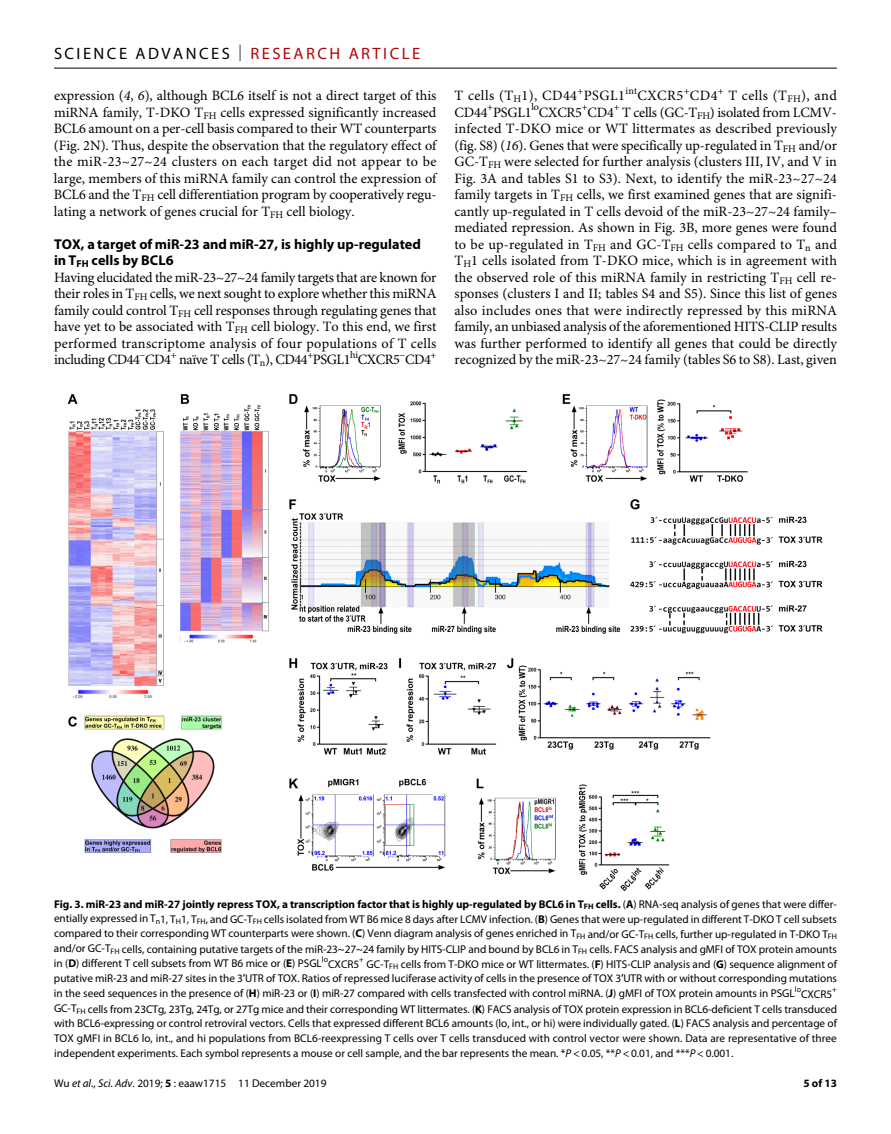
<style>
.page{position:relative;width:891px;height:1134px;background:#fff}
.page>*{position:absolute;margin:0;border:0;box-sizing:border-box;transform-origin:0 0}
.t1{font:16.5px "Myriad Pro";letter-spacing:.15em;color:#000}
.t2{font:14.25px/16.5px "Minion Pro";letter-spacing:-.005em;color:#000;text-align:justify}
.t3{font:700 14.25px/16.5px "Myriad Pro";color:#000}
.t4{font:11.25px/15px "Myriad Pro";color:#000;text-align:justify}
.t5{font:700 11.25px "Myriad Pro";color:#000}
.s1{font-weight:300}
.s2{color:#b10508}
.s3{font-style:italic}
.s4{font-weight:700}
</style>
<div class="page">
<hr style="left:54px;top:68px;width:783px;height:1px;background:#000">
<img style="left:67px;top:394px;width:756px;height:497px">
<p class="t1" style="left:54px;top:40px;width:368px">SCIENCE ADVANCES <span class="s1">|</span> <span class="s2">RESEARCH ARTICLE</span></p>
<p class="t2" style="left:54px;top:89px;width:384px">expression (<span class="s3">4</span>, <span class="s3">6</span>), although BCL6 itself is not a direct target of this miRNA family, T-DKO T<sub>FH</sub> cells expressed significantly increased BCL6 amount on a per-cell basis compared to their WT counterparts (Fig. 2N). Thus, despite the observation that the regulatory effect of the miR-23~27~24 clusters on each target did not appear to be large, members of this miRNA family can control the expression of BCL6 and the T<sub>FH</sub> cell differentiation program by cooperatively regu&shy;lating a network of genes crucial for T<sub>FH</sub> cell biology.</p>
<p class="t3" style="left:54px;top:234px;width:368px">TOX, a target of miR-23 and miR-27, is highly up-regulated in T<sub>FH</sub> cells by BCL6</p>
<p class="t2" style="left:54px;top:270px;width:384px">Having elucidated the miR-23~27~24 family targets that are known for their roles in T<sub>FH</sub> cells, we next sought to explore whether this miRNA family could control T<sub>FH</sub> cell responses through regulating genes that have yet to be associated with T<sub>FH</sub> cell biology. To this end, we first performed transcriptome analysis of four populations of T cells including CD44<sup>−</sup>CD4<sup>+</sup> naïve T cells (T<sub>n</sub>), CD44<sup>+</sup>PSGL1<sup>hi</sup>CXCR5<sup>−</sup>CD4<sup>+</sup></p>
<p class="t2" style="left:454px;top:89px;width:384px">T cells (T<sub>H</sub>1), CD44<sup>+</sup>PSGL1<sup>int</sup>CXCR5<sup>+</sup>CD4<sup>+</sup> T cells (T<sub>FH</sub>), and CD44<sup>+</sup>PSGL1<sup>lo</sup>CXCR5<sup>+</sup>CD4<sup>+</sup> T cells (GC-T<sub>FH</sub>) isolated from LCMV&shy;infected T-DKO mice or WT littermates as described previously (fig. S8) (<span class="s3">16</span>). Genes that were specifically up-regulated in T<sub>FH</sub> and/or GC-T<sub>FH</sub> were selected for further analysis (clusters III, IV, and V in Fig. 3A and tables S1 to S3). Next, to identify the miR-23~27~24 family targets in T<sub>FH</sub> cells, we first examined genes that are signifi&shy;cantly up-regulated in T cells devoid of the miR-23~27~24 family– mediated repression. As shown in Fig. 3B, more genes were found to be up-regulated in T<sub>FH</sub> and GC-T<sub>FH</sub> cells compared to T<sub>n</sub> and T<sub>H</sub>1 cells isolated from T-DKO mice, which is in agreement with the observed role of this miRNA family in restricting T<sub>FH</sub> cell re&shy;sponses (clusters I and II; tables S4 and S5). Since this list of genes also includes ones that were indirectly repressed by this miRNA family, an unbiased analysis of the aforementioned HITS-CLIP results was further performed to identify all genes that could be directly recognized by the miR-23~27~24 family (tables S6 to S8). Last, given</p>
<p class="t4" style="left:54px;top:896px;width:785px"><span class="s4">Fig. 3. miR-23 and miR-27 jointly repress TOX, a transcription factor that is highly up-regulated by BCL6 in T</span><sub>FH</sub> <span class="s4">cells.</span> (<span class="s4">A</span>) RNA-seq analysis of genes that were differ&shy;entially expressed in T<sub>n</sub>1, T<sub>H</sub>1, T<sub>FH</sub>, and GC-T<sub>FH</sub> cells isolated from WT B6 mice 8 days after LCMV infection. (<span class="s4">B</span>) Genes that were up-regulated in different T-DKO T cell subsets compared to their corresponding WT counterparts were shown. (<span class="s4">C</span>) Venn diagram analysis of genes enriched in T<sub>FH</sub> and/or GC-T<sub>FH</sub> cells, further up-regulated in T-DKO T<sub>FH </sub>and/or GC-T<sub>FH</sub> cells, containing putative targets of the miR-23~27~24 family by HITS-CLIP and bound by BCL6 in T<sub>FH</sub> cells. FACS analysis and gMFI of TOX protein amounts in (<span class="s4">D</span>) different T cell subsets from WT B6 mice or (<span class="s4">E</span>) PSGL<sup>lo</sup>CXCR5<sup>+</sup> GC-T<sub>FH</sub> cells from T-DKO mice or WT littermates. (<span class="s4">F</span>) HITS-CLIP analysis and (<span class="s4">G</span>) sequence alignment of putative miR-23 and miR-27 sites in the 3′UTR of TOX. Ratios of repressed luciferase activity of cells in the presence of TOX 3′UTR with or without corresponding mutations in the seed sequences in the presence of (<span class="s4">H</span>) miR-23 or (<span class="s4">I</span>) miR-27 compared with cells transfected with control miRNA. (<span class="s4">J</span>) gMFI of TOX protein amounts in PSGL<sup>lo</sup>CXCR5<sup>+ </sup>GC-T<sub>FH</sub> cells from 23CTg, 23Tg, 24Tg, or 27Tg mice and their corresponding WT littermates. (<span class="s4">K</span>) FACS analysis of TOX protein expression in BCL6-deficient T cells transduced with BCL6-expressing or control retroviral vectors. Cells that expressed different BCL6 amounts (lo, int., or hi) were individually gated. (<span class="s4">L</span>) FACS analysis and percentage of TOX gMFI in BCL6 lo, int., and hi populations from BCL6-reexpressing T cells over T cells transduced with control vector were shown. Data are representative of three independent experiments. Each symbol represents a mouse or cell sample, and the bar represents the mean. *<span class="s3">P</span> &lt; 0.05, **<span class="s3">P</span> &lt; 0.01, and ***<span class="s3">P</span> &lt; 0.001.</p>
<p class="t4" style="left:54px;top:1076px;width:274px">Wu <span class="s3">et al</span>., <span class="s3">Sci. Adv.</span> 2019; <span class="s4">5</span> : eaaw1715 11 December 2019</p>
<p class="t5" style="left:803px;top:1074px;width:35px">5 of 13</p>
</div>
